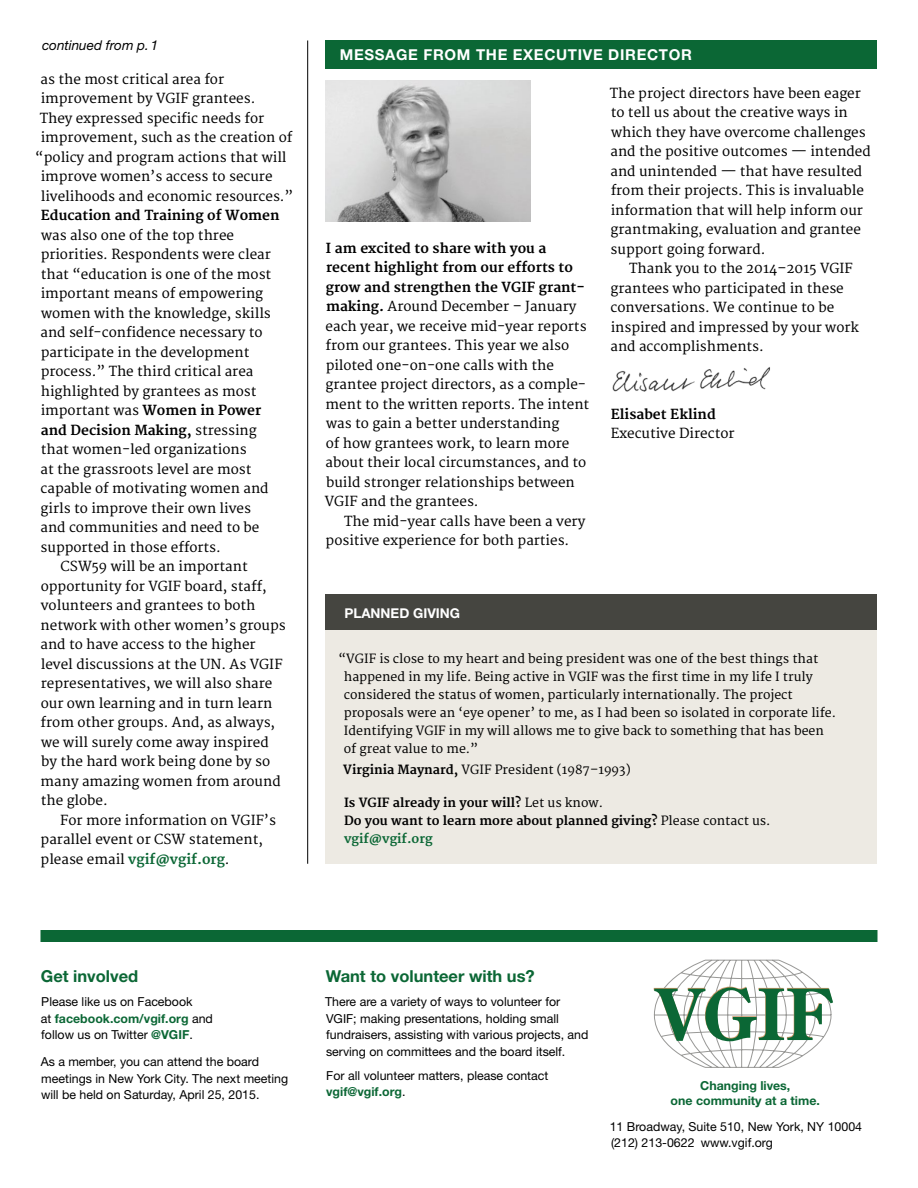
<style>
.page{position:relative;width:918px;height:1188px;background:#fff}
.page>*{position:absolute;margin:0;border:0;box-sizing:border-box;transform-origin:0 0}
.t1{font:700 16.5px "Helvetica Neue LT Std";color:#0b6735}
.t2{font:700 15px "Helvetica Neue LT Std";letter-spacing:.045em;color:#fff}
.t3{font:13.5px/19.5px "Merriweather";color:#000}
.t4{font:700 13.5px "Merriweather";color:#000}
.t5{font:700 13.5px "Merriweather";color:#0b6735}
.t6{font:italic 13.5px "Helvetica Neue LT Std";color:#000}
.t7{font:700 13.5px "Helvetica Neue LT Std";color:#fff}
.t8{font:12.3px/16.5px "Helvetica Neue LT Std";color:#000}
.t9{font:12.3px/18px "Merriweather";color:#000}
.t10{font:700 12.3px/18px "Merriweather";color:#000}
.t11{font:700 12.3px/15px "Helvetica Neue LT Std";color:#0b6735;text-align:center}
.s1{font-weight:700}
.s2{font-weight:400}
.s3{font-weight:400;color:#000}
.s4{color:#0b6735}
.s5{font-weight:700;color:#0b6735}
</style>
<div class="page">
<div style="left:40px;top:930px;width:838px;height:12px;background:#0b6735"></div>
<svg style="left:654px;top:959px;width:179px;height:109px"></svg>
<hr style="left:307px;top:41px;width:1px;height:823px;background:#000">
<img style="left:612px;top:367px;width:158px;height:25px">
<div style="left:326px;top:40px;width:552px;height:29px;background:#0b6735"></div>
<img style="left:326px;top:81px;width:204px;height:140px">
<div style="left:326px;top:594px;width:552px;height:37px;background:#454540"></div>
<div style="left:326px;top:630px;width:552px;height:234px;background:#edeae3"></div>
<p class="t6" style="left:42px;top:37px;width:118px">continued from p.1</p>
<p class="t3" style="left:41px;top:70px;width:185px">as the most critical area for</p>
<p class="t3" style="left:41px;top:89px;width:216px">improvement by VGIF grantees.</p>
<p class="t3" style="left:40px;top:109px;width:226px">They expressed specific needs for</p>
<p class="t3" style="left:41px;top:128px;width:253px">improvement, such as the creation of</p>
<p class="t3" style="left:35px;top:148px;width:253px">“policy and program actions that will</p>
<p class="t3" style="left:41px;top:167px;width:233px">improve women’s access to secure</p>
<p class="t3" style="left:41px;top:187px;width:254px">livelihoods and economic resources.”</p>
<p class="t4" style="left:41px;top:208px;width:240px">Education and Training of Women</p>
<p class="t3" style="left:41px;top:226px;width:195px">was also one of the top three</p>
<p class="t3" style="left:41px;top:245px;width:232px">priorities. Respondents were clear</p>
<p class="t3" style="left:41px;top:265px;width:232px">that “education is one of the most</p>
<p class="t3" style="left:41px;top:284px;width:224px">important means of empowering</p>
<p class="t3" style="left:41px;top:304px;width:231px">women with the knowledge, skills</p>
<p class="t3" style="left:41px;top:323px;width:224px">and self-confidence necessary to</p>
<p class="t3" style="left:41px;top:343px;width:210px">participate in the development</p>
<p class="t3" style="left:41px;top:362px;width:214px">process.” The third critical area</p>
<p class="t3" style="left:41px;top:382px;width:217px">highlighted by grantees as most</p>
<p class="t3" style="left:41px;top:401px;width:222px">important was <span class="s1">Women in Power</span></p>
<p class="t4" style="left:41px;top:422px;width:217px">and Decision Making, <span class="s2">stressing</span></p>
<p class="t3" style="left:41px;top:440px;width:207px">that women-led organizations</p>
<p class="t3" style="left:41px;top:460px;width:212px">at the grassroots level are most</p>
<p class="t3" style="left:41px;top:479px;width:230px">capable of motivating women and</p>
<p class="t3" style="left:41px;top:499px;width:212px">girls to improve their own lives</p>
<p class="t3" style="left:41px;top:518px;width:220px">and communities and need to be</p>
<p class="t3" style="left:41px;top:538px;width:182px">supported in those efforts.</p>
<p class="t3" style="left:61px;top:557px;width:189px">CSW59 will be an important</p>
<p class="t3" style="left:41px;top:577px;width:227px">opportunity for VGIF board, staff,</p>
<p class="t3" style="left:41px;top:596px;width:216px">volunteers and grantees to both</p>
<p class="t3" style="left:41px;top:616px;width:247px">network with other women’s groups</p>
<p class="t3" style="left:41px;top:635px;width:217px">and to have access to the higher</p>
<p class="t3" style="left:41px;top:655px;width:243px">level discussions at the UN. As VGIF</p>
<p class="t3" style="left:41px;top:674px;width:233px">representatives, we will also share</p>
<p class="t3" style="left:41px;top:694px;width:233px">our own learning and in turn learn</p>
<p class="t3" style="left:41px;top:713px;width:236px">from other groups. And, as always,</p>
<p class="t3" style="left:41px;top:733px;width:229px">we will surely come away inspired</p>
<p class="t3" style="left:41px;top:752px;width:231px">by the hard work being done by so</p>
<p class="t3" style="left:41px;top:772px;width:242px">many amazing women from around</p>
<p class="t3" style="left:41px;top:791px;width:69px">the globe.</p>
<p class="t3" style="left:60px;top:811px;width:217px">For more information on VGIF’s</p>
<p class="t3" style="left:41px;top:830px;width:224px">parallel event or CSW statement,</p>
<p class="t5" style="left:41px;top:851px;width:190px"><span class="s3">please email</span> vgif@vgif.org<span class="s3">.</span></p>
<p class="t2" style="left:340px;top:46px;width:354px">MESSAGE FROM THE EXECUTIVE DIRECTOR</p>
<p class="t3" style="left:325px;top:239px;width:266px"><span class="s1">I am excited to share with you a recent highlight from our efforts to grow and strengthen the VGIF grant&shy;making.</span> Around December – January each year, we receive mid-year reports from our grantees. This year we also piloted one-on-one calls with the grantee project directors, as a comple&shy;ment to the written reports. The intent was to gain a better understanding<br>of how grantees work, to learn more about their local circumstances, and to build stronger relationships between VGIF and the grantees.</p>
<p class="t3" style="left:326px;top:512px;width:261px;text-indent:19px">The mid-year calls have been a very positive experience for both parties.</p>
<p class="t3" style="left:610px;top:84px;width:263px">The project directors have been eager to tell us about the creative ways in which they have overcome challenges and the positive outcomes — intended and unintended — that have resulted from their projects. This is invaluable information that will help inform our grantmaking, evaluation and grantee support going forward.</p>
<p class="t3" style="left:611px;top:259px;width:250px;text-indent:19px">Thank you to the 2014–2015 VGIF grantees who participated in these conversations. We continue to be inspired and impressed by your work and accomplishments.</p>
<p class="t4" style="left:611px;top:406px;width:107px">Elisabet Eklind</p>
<p class="t3" style="left:611px;top:424px;width:125px">Executive Director</p>
<p class="t7" style="left:344px;top:604px;width:117px">PLANNED GIVING</p>
<p class="t9" style="left:344px;top:650px;width:494px;text-indent:-5px">“VGIF is close to my heart and being president was one of the best things that happened in my life. Being active in VGIF was the first time in my life I truly considered the status of women, particularly internationally. The project proposals were an ‘eye opener’ to me, as I had been so isolated in corporate life.<br>Identifying VGIF in my will allows me to give back to something that has been of great value to me.”</p>
<p class="t9" style="left:343px;top:761px;width:289px"><span class="s1">Virginia Maynard,</span> VGIF President (1987–1993)</p>
<p class="t10" style="left:344px;top:794px;width:428px">Is VGIF already in your will? <span class="s2">Let us know.<br></span>Do you want to learn more about planned giving? <span class="s2">Please contact us. </span><span class="s4">vgif@vgif.org</span></p>
<p class="t1" style="left:41px;top:966px;width:99px">Get involved</p>
<p class="t8" style="left:41px;top:993px;width:174px">Please like us on Facebook<br>at <span class="s5">facebook.com/vgif.org</span> and follow us on Twitter <span class="s5">@VGIF</span>.</p>
<p class="t8" style="left:41px;top:1053px;width:249px">As a member, you can attend the board meetings in New York City. The next meeting will be held on Saturday, April 25, 2015.</p>
<p class="t1" style="left:326px;top:966px;width:211px">Want to volunteer with us?</p>
<p class="t8" style="left:325px;top:994px;width:265px">There are a variety of ways to volunteer for VGIF; making presentations, holding small fundraisers, assisting with various projects, and serving on committees and the board itself.</p>
<p class="t8" style="left:326px;top:1067px;width:224px">For all volunteer matters, please contact <span class="s5">vgif@vgif.org</span>.</p>
<p class="t11" style="left:671px;top:1078px;width:151px">Changing lives,<br>one community at a time.</p>
<p class="t8" style="left:610px;top:1118px;width:254px">11 Broadway, Suite 510, New York, NY 10004 (212) 213-0622 www.vgif.org</p>
</div>
